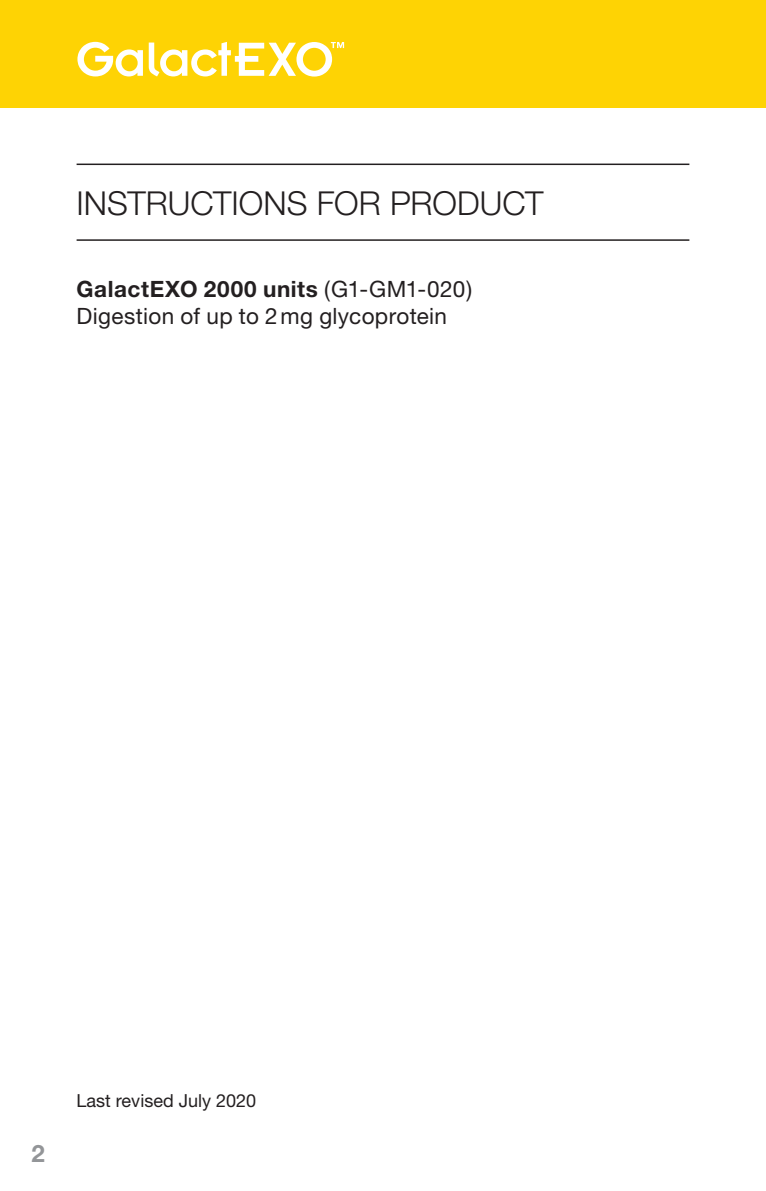
<style>
.page{position:relative;width:766px;height:1191px;background:#fff}
.page>*{position:absolute;margin:0;border:0;box-sizing:border-box;transform-origin:0 0}
.t1{font:300 33px "Helvetica Neue";color:#231f20}
.t2{font:700 24px "Helvetica Neue";color:#939598}
.product-info{font:22.5px/27px "Helvetica Neue";letter-spacing:.015em;color:#231f20}
.revision{font:18px "Helvetica Neue";color:#231f20}
.s1{font-weight:700}
</style>
<div class="page">
<div style="left:0;top:0;width:765px;height:108px;background:#fed304"></div>
<hr style="left:77px;top:163px;width:612px;height:2px;background:#231f20">
<hr style="left:77px;top:239px;width:612px;height:2px;background:#231f20">
<svg style="left:77px;top:42px;width:66px;height:34px"></svg>
<svg style="left:149px;top:42px;width:195px;height:35px"></svg>
<p class="t1" style="left:77px;top:183px;width:468px">INSTRUCTIONS FOR PRODUCT</p>
<p class="product-info" style="left:77px;top:275px;width:397px"><span class="s1">GalactEXO 2000 units</span> (G1-GM1-020)<br>Digestion of up to 2mg glycoprotein</p>
<p class="t2" style="left:32px;top:1138px;width:15px">2</p>
<p class="revision" style="left:77px;top:1090px;width:181px">Last revised July 2020</p>
</div>
